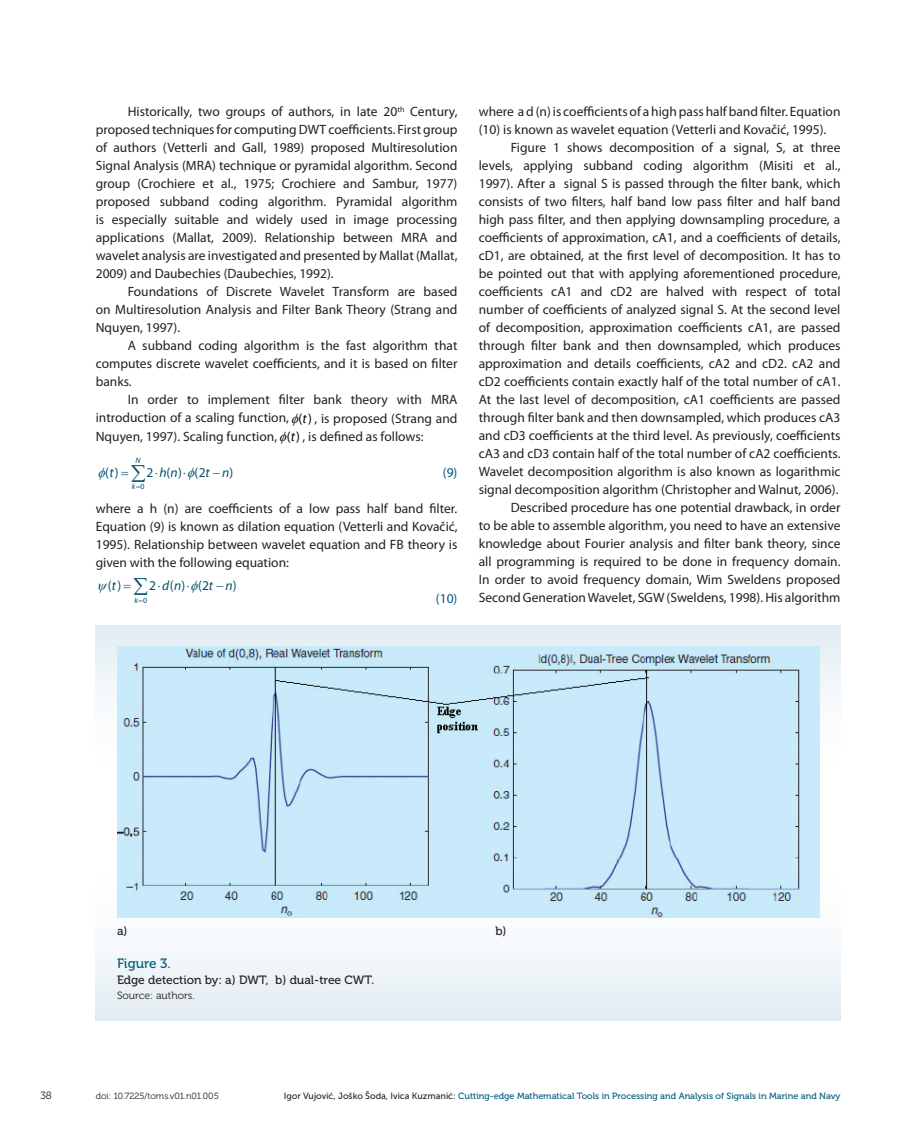
<style>
.page{position:relative;width:915px;height:1127px;background:#fff}
.page>*{position:absolute;margin:0;border:0;box-sizing:border-box;transform-origin:0 0}
.t1{font:13.5px/18px "Myriad Pro";color:#231f20;text-align:justify}
.t2{font:13.5px "Myriad Pro";color:#004f6b}
.t3{font:italic 13.5px "Myriad Pro";color:#004f6b}
.t4{font:13.5px "Museo 500";color:#00597c}
.t5{font:13.5px "Myriad Pro";color:#00597c}
.t6{font:12px "Museo 500";color:#231f20}
.t7{font:10.5px "Museo 300";color:#231f20}
.t8{font:9px "Museo 500";color:#00597c}
.t9{font:9px "Museo 300";color:#231f20}
.t10{font:italic 7.8px "Myriad Pro";color:#004f6b}
.t11{font:7.8px "Myriad Pro";color:#004f6b}
.s1{color:#000}
.s2{font-style:italic;color:#000}
.s3{font-style:italic}
.s4{font-family:"Museo Sans 500";color:#231f20}
</style>
<div class="page">
<svg style="left:96px;top:625px;width:744px;height:395px"></svg>
<img style="left:117px;top:646px;width:702px;height:271px">
<p class="t1" style="left:96px;top:103px;width:363px;text-indent:32px">Historically, two groups of authors, in late 20<sup>th</sup> Century, proposed techniques for computing DWT coefficients. First group of authors (Vetterli and Gall, 1989) proposed Multiresolution Signal Analysis (MRA) technique or pyramidal algorithm. Second group (Crochiere et al., 1975; Crochiere and Sambur, 1977) proposed subband coding algorithm. Pyramidal algorithm is especially suitable and widely used in image processing applications (Mallat, 2009). Relationship between MRA and wavelet analysis are investigated and presented by Mallat (Mallat, 2009) and Daubechies (Daubechies, 1992).</p>
<p class="t1" style="left:96px;top:283px;width:363px;text-indent:32px">Foundations of Discrete Wavelet Transform are based on Multiresolution Analysis and Filter Bank Theory (Strang and Nquyen, 1997).</p>
<p class="t1" style="left:96px;top:337px;width:363px;text-indent:32px">A subband coding algorithm is the fast algorithm that computes discrete wavelet coefficients, and it is based on filter banks.</p>
<p class="t1" style="left:96px;top:391px;width:363px;text-indent:32px">In order to implement filter bank theory with MRA introduction of a scaling function, <span class="s1">( )</span><span class="s2">t</span> , is proposed (Strang and Nquyen, 1997). Scaling function, <span class="s1">( )</span><span class="s2">t</span> , is defined as follows:</p>
<p class="t3" style="left:155px;top:464px;width:33px">⋅h n ⋅</p>
<p class="t11" style="left:140px;top:482px;width:6px">0</p>
<p class="t10" style="left:135px;top:455px;width:6px">N</p>
<p class="t3" style="left:109px;top:464px;width:6px">t</p>
<p class="t5" style="left:442px;top:464px;width:16px">(9)</p>
<p class="t1" style="left:96px;top:499px;width:363px">where a h (n) are coefficients of a low pass half band filter.<br>Equation (9) is known as dilation equation (Vetterli and Kovačić, 1995). Relationship between wavelet equation and FB theory is given with the following equation:</p>
<p class="t3" style="left:157px;top:577px;width:34px">⋅d n ⋅</p>
<p class="t11" style="left:143px;top:595px;width:6px">0</p>
<p class="t2" style="left:105px;top:464px;width:15px">( )</p>
<p class="t2" style="left:147px;top:464px;width:88px">2 ( ) (2<span class="s3">t n</span>)</p>
<p class="t10" style="left:132px;top:482px;width:5px">k</p>
<p class="t2" style="left:108px;top:577px;width:15px">( )</p>
<p class="t2" style="left:149px;top:577px;width:89px">2 ( ) (2<span class="s3">t n</span>)</p>
<p class="t10" style="left:134px;top:595px;width:5px">k</p>
<p class="t3" style="left:112px;top:577px;width:6px">t</p>
<p class="t5" style="left:436px;top:590px;width:23px">(10)</p>
<p class="t1" style="left:478px;top:103px;width:363px">where a d (n) is coefficients of a high pass half band filter. Equation (10) is known as wavelet equation (Vetterli and Kovačić, 1995).</p>
<p class="t1" style="left:478px;top:139px;width:363px;text-align:right">Figure 1 shows decomposition of a signal, S, at three levels, applying subband coding algorithm (Misiti et al., 1997). After a signal S is passed through the filter bank, which consists of two filters, half band low pass filter and half band high pass filter, and then applying downsampling procedure, a coefficients of approximation, cA1, and a coefficients of details, cD1, are obtained, at the first level of decomposition. It has to be pointed out that with applying aforementioned procedure, coefficients cA1 and cD2 are halved with respect of total number of coefficients of analyzed signal S. At the second level of decomposition, approximation coefficients cA1, are passed through filter bank and then downsampled, which produces approximation and details coefficients, cA2 and cD2. cA2 and cD2 coefficients contain exactly half of the total number of cA1.<br>At the last level of decomposition, cA1 coefficients are passed through filter bank and then downsampled, which produces cA3 and cD3 coefficients at the third level. As previously, coefficients cA3 and cD3 contain half of the total number of cA2 coefficients.<br>Wavelet decomposition algorithm is also known as logarithmic signal decomposition algorithm (Christopher and Walnut, 2006).<br>Described procedure has one potential drawback, in order<br>to be able to assemble algorithm, you need to have an extensive knowledge about Fourier analysis and filter bank theory, since all programming is required to be done in frequency domain.<br>In order to avoid frequency domain, Wim Sweldens proposed Second Generation Wavelet, SGW (Sweldens, 1998). His algorithm</p>
<p class="t6" style="left:117px;top:924px;width:12px">a)</p>
<p class="t6" style="left:495px;top:924px;width:13px">b)</p>
<p class="t4" style="left:117px;top:956px;width:55px">Figure 3.</p>
<p class="t6" style="left:117px;top:974px;width:259px">Edge detection by: a) DWT, b) dual-tree CWT.</p>
<p class="t7" style="left:117px;top:990px;width:79px">Source: authors.</p>
<p class="t7" style="left:40px;top:1089px;width:13px">38</p>
<p class="t9" style="left:96px;top:1091px;width:125px">doi: 10.7225/toms.v01.n01.005</p>
<p class="t8" style="left:283px;top:1091px;width:558px"><span class="s4">Igor Vujović, Joško Šoda, Ivica Kuzmanić:</span> Cutting-edge Mathematical Tools in Processing and Analysis of Signals in Marine and Navy</p>
</div>
